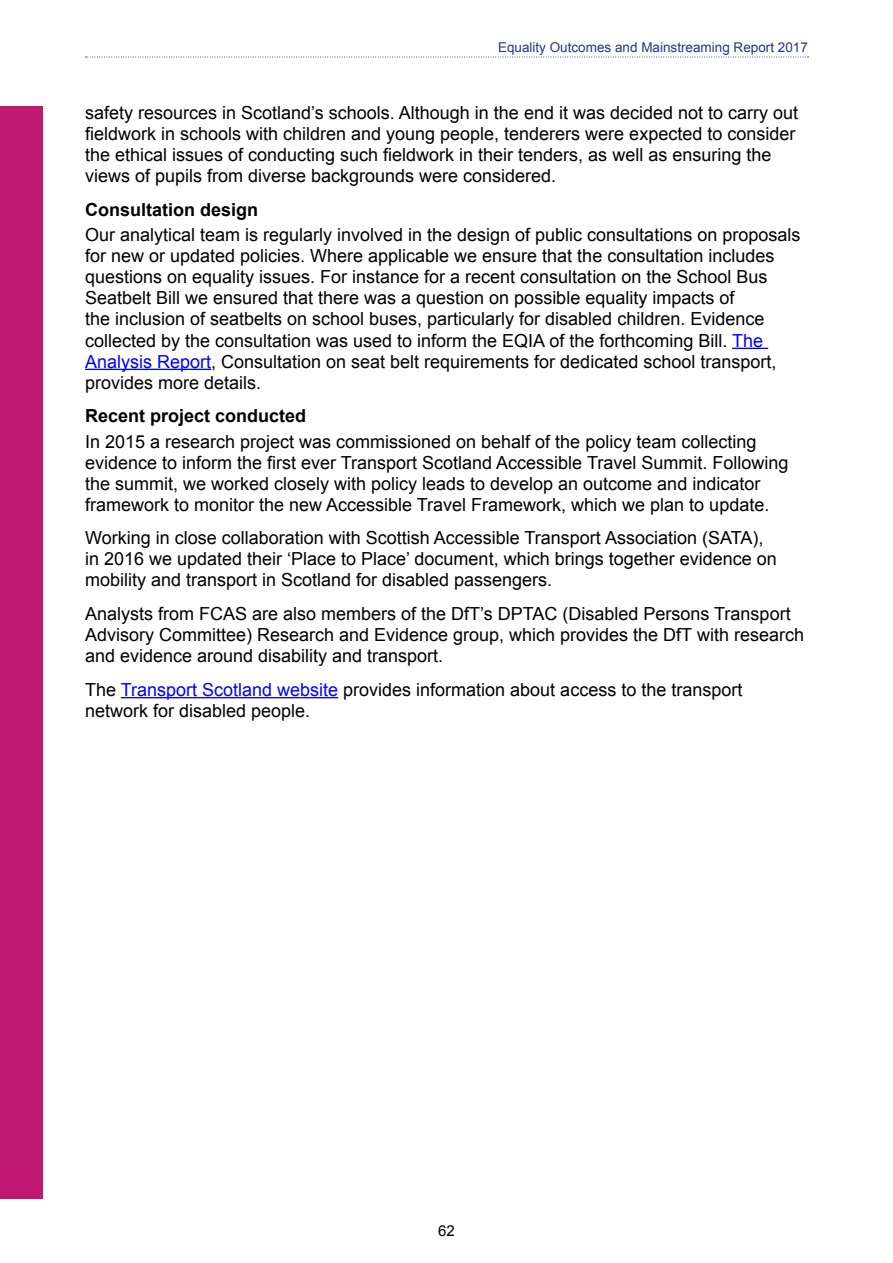
<style>
.page{position:relative;width:893px;height:1263px;background:#fff}
.page>*{position:absolute;margin:0;border:0;box-sizing:border-box;transform-origin:0 0}
.t1{font:18px/21px "Arial";color:#000}
.t2{font:700 18px "Arial";color:#000}
.t3{font:15px "Arial";color:#000}
.t4{font:13.5px "Arial";color:#283583}
.s1{color:#00f}
</style>
<div class="page">
<svg style="left:85px;top:57px;width:723px;height:1px"></svg>
<div style="left:0;top:106px;width:43px;height:1093px;background:#c11870"></div>
<hr style="left:732px;top:348px;width:36px;height:1px;background:#00f">
<hr style="left:85px;top:369px;width:126px;height:1px;background:#00f">
<hr style="left:121px;top:697px;width:217px;height:1px;background:#00f">
<p class="t4" style="left:498px;top:39px;width:311px">Equality Outcomes and Mainstreaming Report 2017</p>
<p class="t1" style="left:85px;top:103px;width:715px">safety resources in Scotland’s schools. Although in the end it was decided not to carry out fieldwork in schools with children and young people, tenderers were expected to consider the ethical issues of conducting such fieldwork in their tenders, as well as ensuring the views of pupils from diverse backgrounds were considered.</p>
<p class="t2" style="left:85px;top:198px;width:175px">Consultation design</p>
<p class="t1" style="left:85px;top:225px;width:717px">Our analytical team is regularly involved in the design of public consultations on proposals for new or updated policies. Where applicable we ensure that the consultation includes questions on equality issues. For instance for a recent consultation on the School Bus Seatbelt Bill we ensured that there was a question on possible equality impacts of<br>the inclusion of seatbelts on school buses, particularly for disabled children. Evidence collected by the consultation was used to inform the EQIA of the forthcoming Bill. <span class="s1">The Analysis Report</span>, Consultation on seat belt requirements for dedicated school transport, provides more details.</p>
<p class="t2" style="left:85px;top:404px;width:223px">Recent project conducted</p>
<p class="t1" style="left:85px;top:431px;width:705px">In 2015 a research project was commissioned on behalf of the policy team collecting evidence to inform the first ever Transport Scotland Accessible Travel Summit. Following the summit, we worked closely with policy leads to develop an outcome and indicator framework to monitor the new Accessible Travel Framework, which we plan to update.</p>
<p class="t1" style="left:85px;top:528px;width:693px">Working in close collaboration with Scottish Accessible Transport Association (SATA), in 2016 we updated their ‘Place to Place’ document, which brings together evidence on mobility and transport in Scotland for disabled passengers.</p>
<p class="t1" style="left:85px;top:603px;width:720px">Analysts from FCAS are also members of the DfT’s DPTAC (Disabled Persons Transport<br>Advisory Committee) Research and Evidence group, which provides the DfT with research and evidence around disability and transport.</p>
<p class="t1" style="left:85px;top:679px;width:659px">The <span class="s1">Transport Scotland website</span> provides information about access to the transport network for disabled people.</p>
<p class="t3" style="left:438px;top:1220px;width:18px">62</p>
</div>
